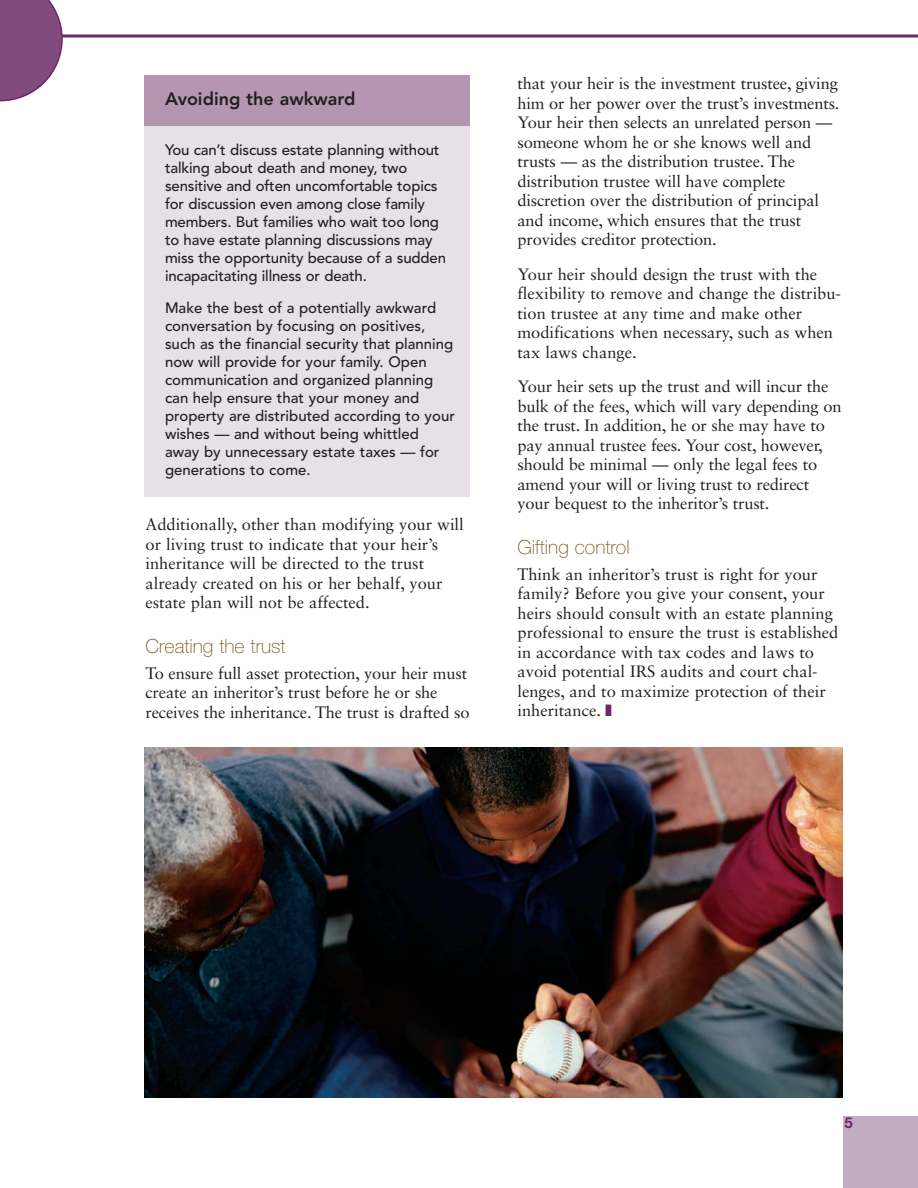
<style>
.page{position:relative;width:918px;height:1188px;background:#fff}
.page>*{position:absolute;margin:0;border:0;box-sizing:border-box;transform-origin:0 0}
.t1{font:100 19.5px "Helvetica Neue LT Std";color:#7f5619}
.t2{font:800 18px "Avenir LT Std";color:#231f20}
.t3{font:16.5px/19.5px "Sabon LT Std";letter-spacing:-.01em;color:#231f20}
.t4{font:500 15px/18px "Avenir LT Std";color:#231f20}
.t5{font:700 15px "Helvetica Neue LT Std";color:#6c2669}
.s1{color:#6c2669}
</style>
<div class="page">
<div style="left:843px;top:1116px;width:75px;height:72px;background:#c3acc1"></div>
<svg style="left:63px;top:34px;width:855px;height:4px;background:#905c8e"></svg>
<svg style="left:0;top:0;width:63px;height:101px;background:#946690"></svg>
<div style="left:144px;top:75px;width:326px;height:422px;background:#e8dfe7"></div>
<div style="left:144px;top:75px;width:326px;height:51px;background:#b496b0"></div>
<img style="left:144px;top:747px;width:699px;height:351px">
<p class="t2" style="left:165px;top:91px;width:192px">Avoiding the awkward</p>
<p class="t4" style="left:165px;top:142px;width:283px">You can’t discuss estate planning without talking about death and money, two sensitive and often uncomfortable topics for discussion even among close family members. But families who wait too long to have estate planning discussions may miss the opportunity because of a sudden incapacitating illness or death.</p>
<p class="t4" style="left:165px;top:300px;width:291px">Make the best of a potentially awkward conversation by focusing on positives, such as the financial security that planning now will provide for your family. Open communication and organized planning can help ensure that your money and property are distributed according to your wishes — and without being whittled away by unnecessary estate taxes — for generations to come.</p>
<p class="t3" style="left:146px;top:516px;width:320px">Additionally, other than modifying your will or living trust to indicate that your heir’s inheritance will be directed to the trust already created on his or her behalf, your estate plan will not be affected.</p>
<p class="t1" style="left:146px;top:640px;width:142px">Creating the trust</p>
<p class="t3" style="left:145px;top:665px;width:326px">To ensure full asset protection, your heir must create an inheritor’s trust before he or she receives the inheritance. The trust is drafted so</p>
<p class="t3" style="left:517px;top:75px;width:324px">that your heir is the investment trustee, giving him or her power over the trust’s investments.<br>Your heir then selects an unrelated person — someone whom he or she knows well and trusts — as the distribution trustee. The distribution trustee will have complete discretion over the distribution of principal and income, which ensures that the trust provides creditor protection.</p>
<p class="t3" style="left:517px;top:265px;width:325px">Your heir should design the trust with the flexibility to remove and change the distribu&shy;tion trustee at any time and make other modifications when necessary, such as when tax laws change.</p>
<p class="t3" style="left:517px;top:378px;width:326px">Your heir sets up the trust and will incur the bulk of the fees, which will vary depending on the trust. In addition, he or she may have to pay annual trustee fees. Your cost, however, should be minimal — only the legal fees to amend your will or living trust to redirect your bequest to the inheritor’s trust.</p>
<p class="t1" style="left:518px;top:540px;width:114px">Gifting control</p>
<p class="t3" style="left:518px;top:565px;width:322px">Think an inheritor’s trust is right for your family? Before you give your consent, your heirs should consult with an estate planning professional to ensure the trust is established in accordance with tax codes and laws to avoid potential IRS audits and court chal&shy;lenges, and to maximize protection of their inheritance. <span class="s1">❚</span></p>
<p class="t5" style="left:844px;top:1117px;width:10px">5</p>
</div>
